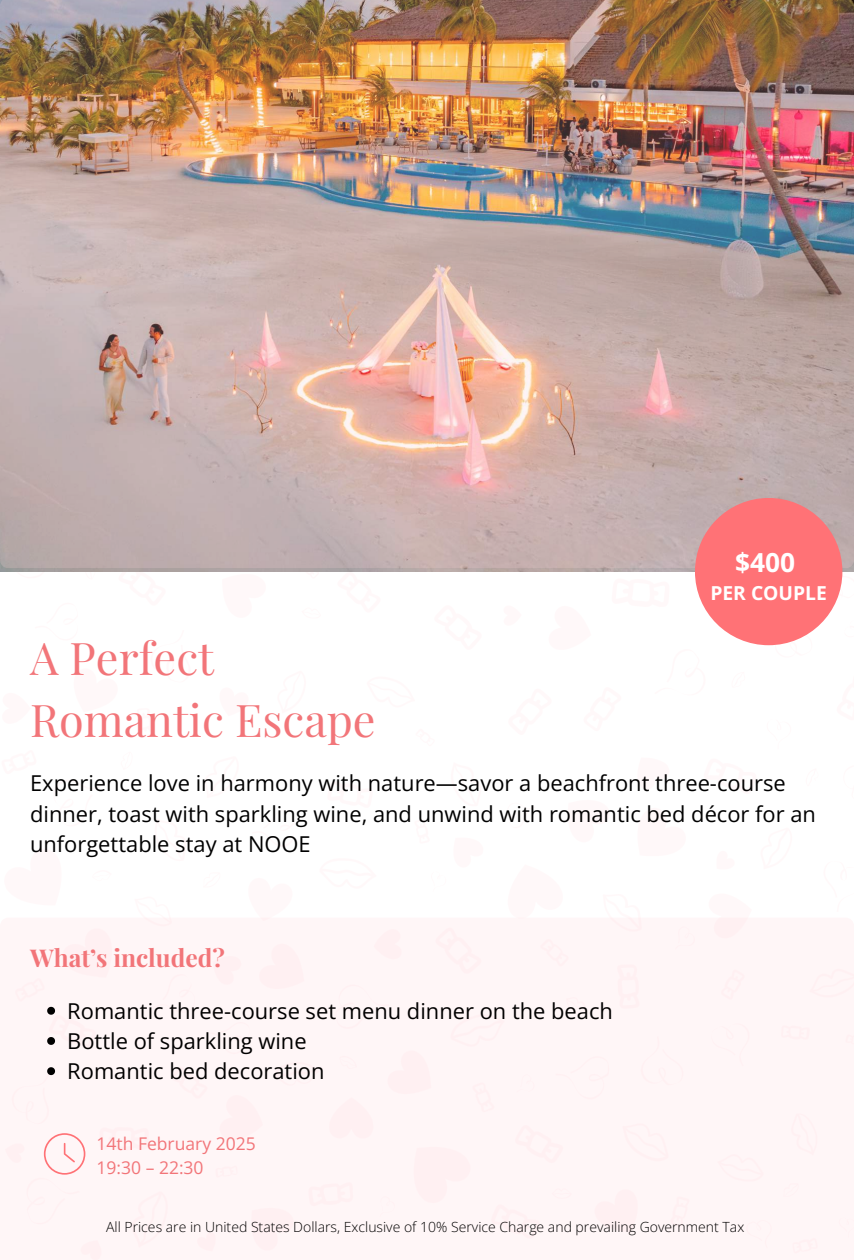
<style>
.page{position:relative;width:854px;height:1260px;background:#fff}
.page>*{position:absolute;margin:0;border:0;box-sizing:border-box;transform-origin:0 0}
.t1{font:44.89px/62.1px "Playfair Display";color:#f27579}
.t2{font:700 26.25px "Open Sans";color:#fff}
.t3{font:700 24.5px "Playfair Display";color:#f27579}
.t4{font:21.88px/30.2px "Open Sans";color:#000}
.t5{font:700 19.25px "Open Sans";color:#fff}
.t6{font:17.5px/24.3px "Open Sans";color:#f27579}
.t7{font:300 14px "Open Sans";color:#000}
</style>
<div class="page">
<svg style="left:833px;top:572px;width:10px;height:33px"></svg>
<svg style="left:776px;top:630px;width:36px;height:15px"></svg>
<img style="left:0;top:0;width:853px;height:568px">
<div style="left:0;top:918px;width:853px;height:342px;background:#fff6f7"></div>
<svg style="left:43px;top:1133px;width:42px;height:42px"></svg>
<div style="left:694px;top:498px;width:147px;height:147px;background:#ff7276;border-radius:50%"></div>
<svg style="left:47px;top:1006px;width:9px;height:39px"></svg>
<svg style="left:47px;top:1067px;width:8px;height:9px"></svg>
<h1 class="t1" style="left:30px;top:624px;width:347px">A Perfect<br>Romantic Escape</h1>
<p class="t2" style="left:734px;top:544px;width:62px">$400</p>
<p class="t5" style="left:710px;top:579px;width:118px">PER COUPLE</p>
<p class="t4" style="left:30px;top:768px;width:787px">Experience love in harmony with nature4savor a beachfront three-course dinner, toast with sparkling wine, and unwind with romantic bed décor for an unforgettable stay at NOOE</p>
<p class="t3" style="left:30px;top:938px;width:196px">What’s included?</p>
<p class="t4" style="left:67px;top:995px;width:547px">Romantic three-course set menu dinner on the beach<br>Bottle of sparkling wine<br>Romantic bed decoration</p>
<p class="t6" style="left:96px;top:1131px;width:161px">14th February 2025<br>19:30 3 22:30</p>
<p class="t7" style="left:106px;top:1218px;width:639px">All Prices are in United States Dollars, Exclusive of 10% Service Charge and prevailing Government Tax</p>
</div>
